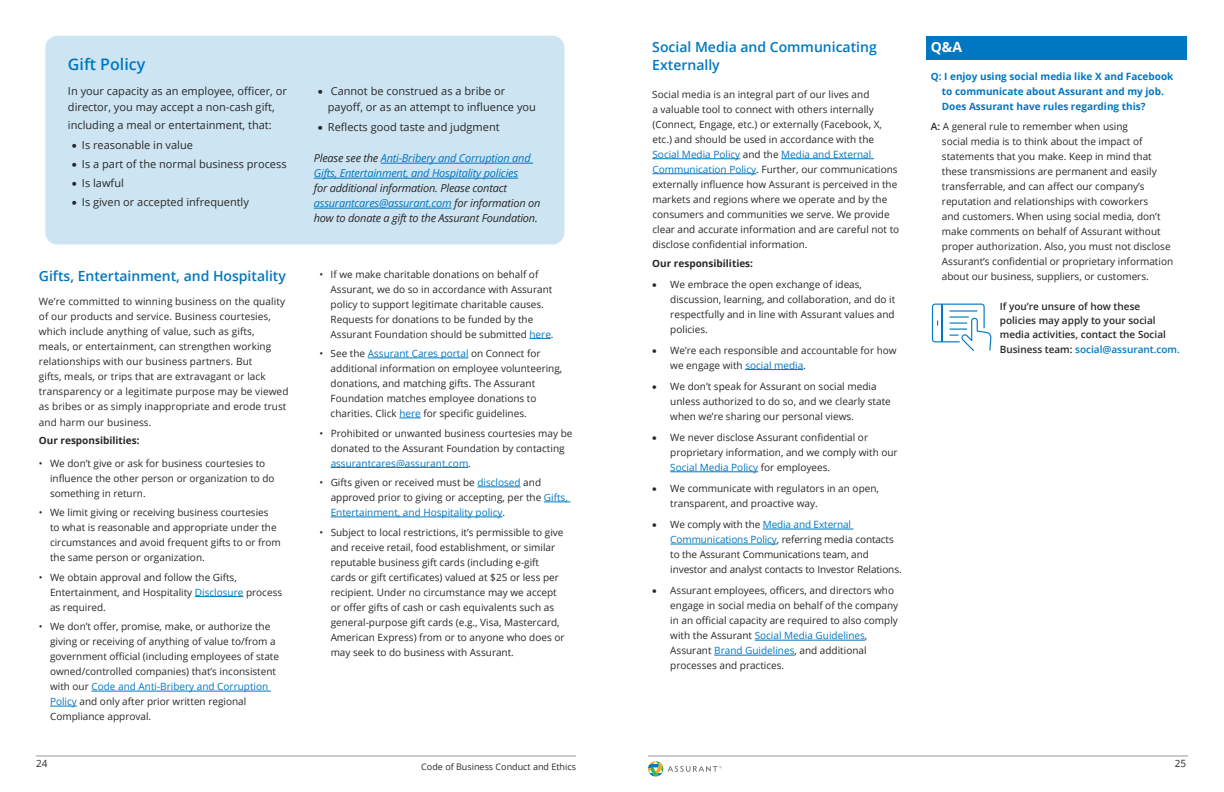
<style>
.page{position:relative;width:1224px;height:792px;background:#fff}
.page>*{position:absolute;margin:0;border:0;box-sizing:border-box;transform-origin:0 0}
.t1{font:600 16px "Open Sans";color:#0077c1}
.t2{font:600 14px/18px "Open Sans";color:#0077c1}
.t3{font:700 14px "Open Sans";color:#fff}
.t4{font:11px/16px "Open Sans";color:#292829}
.t5{font:italic 11px/15px "Open Sans";letter-spacing:-.02em;color:#292829}
.t6{font:italic 11px/15px "Open Sans";letter-spacing:-.02em;color:#0077c1}
.t7{font:10px/15px "Open Sans";color:#292829}
.t8{font:700 10px/15px "Open Sans";color:#0077c1}
.t9{font:600 10px/14px "Open Sans";color:#292829}
.t10{font:700 10px "Open Sans";color:#292829}
.t11{font:600 10px "Open Sans";color:#0077c1}
.t12{font:9px "Open Sans";color:#292829}
.s1{color:#0077c1}
.s2{color:#292829}
.s3{font-weight:600}
</style>
<div class="page">
<hr style="left:36px;top:756px;width:540px;height:1px;background:#989899">
<hr style="left:648px;top:756px;width:540px;height:1px;background:#989899">
<svg style="left:648px;top:761px;width:73px;height:16px"></svg>
<div style="left:45px;top:36px;width:519px;height:209px;background:#cde4f2;border-radius:12px"></div>
<hr style="left:381px;top:163px;width:152px;height:1px;background:#0077c1">
<hr style="left:314px;top:178px;width:204px;height:1px;background:#0077c1">
<hr style="left:314px;top:208px;width:138px;height:1px;background:#0077c1">
<hr style="left:195px;top:596px;width:48px;height:1px;background:#0077c1">
<hr style="left:91px;top:691px;width:180px;height:1px;background:#0077c1">
<svg style="left:50px;top:706px;width:27px;height:1px"></svg>
<svg style="left:530px;top:338px;width:21px;height:1px"></svg>
<hr style="left:368px;top:358px;width:101px;height:1px;background:#0077c1">
<svg style="left:399px;top:418px;width:22px;height:1px"></svg>
<hr style="left:331px;top:467px;width:137px;height:1px;background:#0077c1">
<hr style="left:477px;top:487px;width:44px;height:1px;background:#0077c1">
<svg style="left:544px;top:502px;width:26px;height:1px"></svg>
<hr style="left:331px;top:517px;width:172px;height:1px;background:#0077c1">
<svg style="left:932px;top:304px;width:59px;height:47px"></svg>
<hr style="left:652px;top:159px;width:88px;height:1px;background:#0077c1">
<hr style="left:781px;top:159px;width:93px;height:1px;background:#0077c1">
<hr style="left:652px;top:174px;width:104px;height:1px;background:#0077c1">
<hr style="left:745px;top:369px;width:58px;height:1px;background:#0077c1">
<hr style="left:670px;top:472px;width:88px;height:1px;background:#0077c1">
<hr style="left:763px;top:529px;width:91px;height:1px;background:#0077c1">
<hr style="left:670px;top:544px;width:107px;height:1px;background:#0077c1">
<hr style="left:755px;top:640px;width:110px;height:1px;background:#0077c1">
<hr style="left:714px;top:655px;width:80px;height:1px;background:#0077c1">
<div style="left:926px;top:36px;width:261px;height:23px;background:#0077c1"></div>
<h1 class="t1" style="left:68px;top:53px;width:79px">Gift Policy</h1>
<p class="t4" style="left:68px;top:83px;width:220px">In your capacity as an employee, officer, or director, you may accept a non-cash gift,</p>
<p class="t4" style="left:68px;top:117px;width:205px">including a meal or entertainment, that:</p>
<p class="t4" style="left:72px;top:136px;width:122px">• Is reasonable in value</p>
<p class="t4" style="left:72px;top:155px;width:216px">• Is a part of the normal business process</p>
<p class="t4" style="left:72px;top:175px;width:53px">• Is lawful</p>
<p class="t4" style="left:72px;top:194px;width:178px">• Is given or accepted infrequently</p>
<h2 class="t2" style="left:39px;top:266px;width:249px">Gifts, Entertainment, and Hospitality</h2>
<p class="t7" style="left:39px;top:293px;width:251px">We’re committed to winning business on the quality of our products and service. Business courtesies, which include anything of value, such as gifts,<br>meals, or entertainment, can strengthen working relationships with our business partners. But<br>gifts, meals, or trips that are extravagant or lack transparency or a legitimate purpose may be viewed as bribes or as simply inappropriate and erode trust</p>
<p class="t7" style="left:39px;top:414px;width:114px">and harm our business.</p>
<p class="t10" style="left:39px;top:434px;width:102px">Our responsibilities:</p>
<p class="t7" style="left:50px;top:455px;width:226px;text-indent:-11px">• We don’t give or ask for business courtesies to influence the other person or organization to do something in return.</p>
<p class="t7" style="left:50px;top:505px;width:232px;text-indent:-11px">• We limit giving or receiving business courtesies<br>to what is reasonable and appropriate under the circumstances and avoid frequent gifts to or from the same person or organization.</p>
<p class="t7" style="left:50px;top:569px;width:234px;text-indent:-11px">• We obtain approval and follow the Gifts,<br>Entertainment, and Hospitality <span class="s1">Disclosure</span> process as required.</p>
<p class="t7" style="left:50px;top:619px;width:231px;text-indent:-11px">• We don’t offer, promise, make, or authorize the giving or receiving of anything of value to/from a government official (including employees of state owned/controlled companies) that’s inconsistent with our <span class="s1">Code and Anti-Bribery and Corruption Policy</span> and only after prior written regional Compliance approval.</p>
<p class="t4" style="left:328px;top:83px;width:210px;text-indent:-10px">• Cannot be construed as a bribe or payoff, or as an attempt to influence you</p>
<p class="t4" style="left:318px;top:118px;width:183px">• Reflects good taste and judgment</p>
<p class="t6" style="left:314px;top:151px;width:218px"><span class="s2">Please see the</span> Anti-Bribery and Corruption and<br>Gifts, Entertainment, and Hospitality policies</p>
<p class="t5" style="left:314px;top:181px;width:228px">for additional information. Please contact <span class="s1">assurantcares@assurant.com</span> for information on how to donate a gift to the Assurant Foundation.</p>
<p class="t7" style="left:331px;top:266px;width:224px;text-indent:-11px">• If we make charitable donations on behalf of Assurant, we do so in accordance with Assurant policy to support legitimate charitable causes.<br>Requests for donations to be funded by the Assurant Foundation should be submitted <span class="s1">here</span>.</p>
<p class="t7" style="left:331px;top:346px;width:233px;text-indent:-11px">• See the <span class="s1">Assurant Cares portal</span> on Connect for additional information on employee volunteering, donations, and matching gifts. The Assurant Foundation matches employee donations to charities. Click <span class="s1">here</span> for specific guidelines.</p>
<p class="t7" style="left:331px;top:425px;width:243px;text-indent:-11px">• Prohibited or unwanted business courtesies may be donated to the Assurant Foundation by contacting <span class="s1">assurantcares@assurant.com</span>.</p>
<p class="t7" style="left:331px;top:475px;width:239px;text-indent:-11px">• Gifts given or received must be <span class="s1">disclosed</span> and approved prior to giving or accepting, per the <span class="s1">Gifts,<br>Entertainment, and Hospitality policy</span>.</p>
<p class="t7" style="left:331px;top:524px;width:235px;text-indent:-11px">• Subject to local restrictions, it’s permissible to give and receive retail, food establishment, or similar reputable business gift cards (including e-gift cards or gift certificates) valued at $25 or less per recipient. Under no circumstance may we accept or offer gifts of cash or cash equivalents such as general-purpose gift cards (e.g., Visa, Mastercard, American Express) from or to anyone who does or may seek to do business with Assurant.</p>
<h2 class="t2" style="left:652px;top:37px;width:226px">Social Media and Communicating<br>Externally</h2>
<p class="t7" style="left:652px;top:87px;width:249px">Social media is an integral part of our lives and<br>a valuable tool to connect with others internally (Connect, Engage, etc.) or externally (Facebook, X, etc.) and should be used in accordance with the <span class="s1">Social Media Policy</span> and the <span class="s1">Media and External Communication Policy</span>. Further, our communications externally influence how Assurant is perceived in the markets and regions where we operate and by the consumers and communities we serve. We provide clear and accurate information and are careful not to disclose confidential information.</p>
<p class="t10" style="left:652px;top:256px;width:102px">Our responsibilities:</p>
<p class="t7" style="left:670px;top:276px;width:226px;text-indent:-18px">• We embrace the open exchange of ideas, discussion, learning, and collaboration, and do it respectfully and in line with Assurant values and policies.</p>
<p class="t7" style="left:670px;top:342px;width:228px;text-indent:-18px">• We’re each responsible and accountable for how we engage with <span class="s1">social media</span>.</p>
<p class="t7" style="left:670px;top:379px;width:222px;text-indent:-18px">• We don’t speak for Assurant on social media unless authorized to do so, and we clearly state when we’re sharing our personal views.</p>
<p class="t7" style="left:670px;top:430px;width:229px;text-indent:-18px">• We never disclose Assurant confidential or proprietary information, and we comply with our<br><span class="s1">Social Media Policy</span> for employees.</p>
<p class="t7" style="left:670px;top:481px;width:210px;text-indent:-18px">• We communicate with regulators in an open, transparent, and proactive way.</p>
<p class="t7" style="left:670px;top:517px;width:233px;text-indent:-18px">• We comply with the <span class="s1">Media and External Communications Policy</span>, referring media contacts to the Assurant Communications team, and investor and analyst contacts to Investor Relations.</p>
<p class="t7" style="left:670px;top:583px;width:229px;text-indent:-18px">• Assurant employees, officers, and directors who engage in social media on behalf of the company in an official capacity are required to also comply with the Assurant <span class="s1">Social Media Guidelines</span>, Assurant <span class="s1">Brand Guidelines</span>, and additional processes and practices.</p>
<h2 class="t3" style="left:931px;top:37px;width:33px">Q&amp;A</h2>
<p class="t8" style="left:942px;top:69px;width:233px;text-indent:-11px">Q: I enjoy using social media like X and Facebook to communicate about Assurant and my job.<br>Does Assurant have rules regarding this?</p>
<p class="t7" style="left:942px;top:118px;width:233px;text-indent:-11px"><span class="s3">A:</span> A general rule to remember when using<br>social media is to think about the impact of statements that you make. Keep in mind that these transmissions are permanent and easily transferrable, and can affect our company’s reputation and relationships with coworkers<br>and customers. When using social media, don’t make comments on behalf of Assurant without proper authorization. Also, you must not disclose Assurant’s confidential or proprietary information about our business, suppliers, or customers.</p>
<p class="t9" style="left:1000px;top:299px;width:168px">If you’re unsure of how these policies may apply to your social media activities, contact the Social</p>
<p class="t11" style="left:1000px;top:342px;width:182px"><span class="s2">Business team:</span> social@assurant.com.</p>
<p class="t7" style="left:36px;top:755px;width:13px">24</p>
<p class="t7" style="left:1175px;top:755px;width:13px">25</p>
<p class="t12" style="left:421px;top:761px;width:156px">Code of Business Conduct and Ethics</p>
</div>
